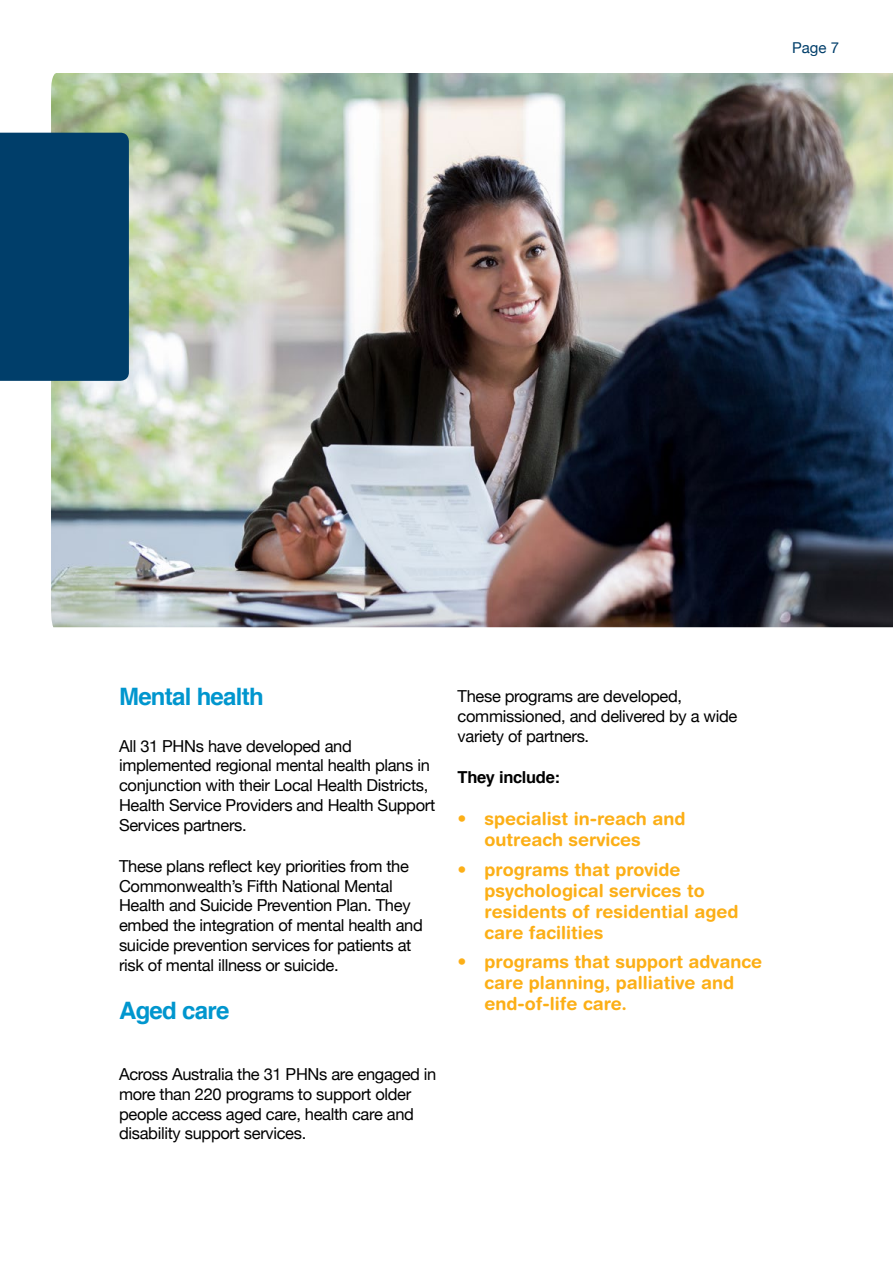
<style>
.page{position:relative;width:893px;height:1263px;background:#fff}
.page>*{position:absolute;margin:0;border:0;box-sizing:border-box;transform-origin:0 0}
.t1{font:700 24px "Helvetica";letter-spacing:-.03em;color:#0096ce}
.t2{font:700 18px/21px "Helvetica Rounded LT Pro";color:#fcaf17}
.t3{font:16.5px/19.8px "Helvetica Neue";letter-spacing:-.02em;color:#000}
.t4{font:700 16.5px "Helvetica";letter-spacing:-.02em;color:#000}
.t5{font:15px "Helvetica Neue";color:#003e6a}
</style>
<div class="page">
<img style="left:51px;top:73px;width:842px;height:554px">
<div style="left:0;top:133px;width:129px;height:248px;background:#003e6a"></div>
<p class="t5" style="left:792px;top:36px;width:48px">Page 7</p>
<h1 class="t1" style="left:119px;top:677px;width:146px">Mental health</h1>
<p class="t3" style="left:119px;top:737px;width:318px">All 31 PHNs have developed and implemented regional mental health plans in conjunction with their Local Health Districts, Health Service Providers and Health Support Services partners.</p>
<p class="t3" style="left:119px;top:857px;width:305px">These plans reflect key priorities from the Commonwealth’s Fifth National Mental Health and Suicide Prevention Plan. They embed the integration of mental health and suicide prevention services for patients at risk of mental illness or suicide.</p>
<h1 class="t1" style="left:119px;top:991px;width:112px">Aged care</h1>
<p class="t3" style="left:119px;top:1065px;width:319px">Across Australia the 31 PHNs are engaged in more than 220 programs to support older people access aged care, health care and disability support services.</p>
<p class="t3" style="left:458px;top:688px;width:281px">These programs are developed, commissioned, and delivered by a wide variety of partners.</p>
<p class="t4" style="left:458px;top:764px;width:104px">They include:</p>
<p class="t2" style="left:485px;top:808px;width:202px;text-indent:-27px">• specialist in-reach and outreach services</p>
<p class="t2" style="left:485px;top:859px;width:255px;text-indent:-27px">• programs that provide psychological services to residents of residential aged care facilities</p>
<p class="t2" style="left:485px;top:951px;width:279px;text-indent:-27px">• programs that support advance care planning, palliative and end-of-life care.</p>
</div>
